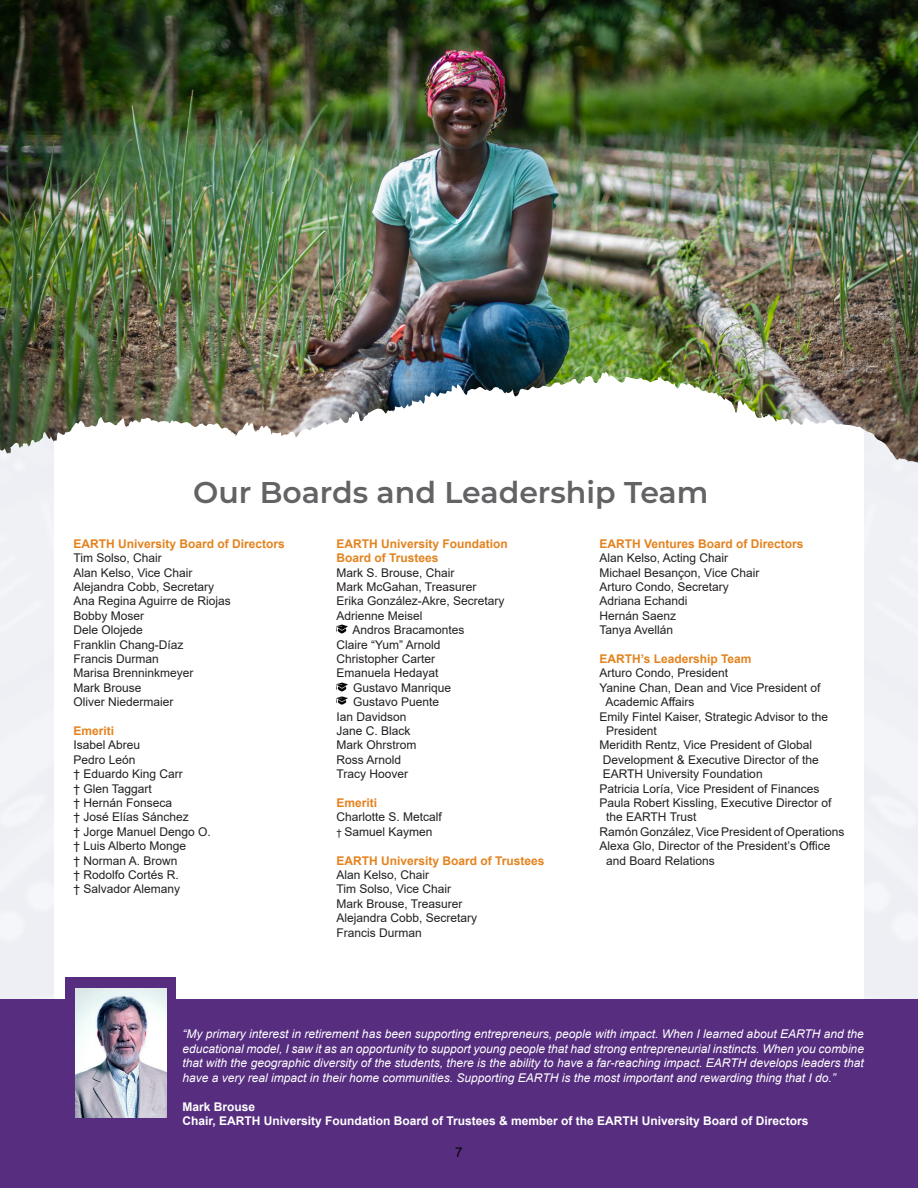
<style>
.page{position:relative;width:918px;height:1188px;background:#fff}
.page>*{position:absolute;margin:0;border:0;box-sizing:border-box;transform-origin:0 0}
.t1{font:600 30px "Montserrat";color:#636366}
.t2{font:13.5px "Arial";color:#040503}
.t3{font:12px/14.4px "Arial";color:#231f20}
.t4{font:italic 12px/14.4px "Arial";color:#fff;text-align:justify}
.t5{font:700 12px "Arial";color:#e3831f}
.t6{font:700 12px/14.4px "Arial";color:#fff}
.s1{font-size:9.75px}
</style>
<div class="page">
<div style="left:0;top:466px;width:918px;height:534px;background:#f0f1f5"></div>
<div style="left:54px;top:54px;width:810px;height:1080px;background:#fff"></div>
<div style="left:0;top:1000px;width:918px;height:188px;background:#572d80"></div>
<div style="left:66px;top:977px;width:110px;height:152px;background:#572d80"></div>
<img style="left:75px;top:988px;width:92px;height:129px">
<img style="left:0;top:0;width:918px;height:466px">
<img style="left:0;top:0;width:390px;height:456px">
<svg style="left:336px;top:624px;width:11px;height:10px"></svg>
<svg style="left:336px;top:682px;width:11px;height:23px"></svg>
<p class="t1" style="left:193px;top:471px;width:517px">Our Boards and Leadership Team</p>
<p class="t5" style="left:73px;top:535px;width:213px">EARTH University Board of Directors</p>
<p class="t3" style="left:73px;top:551px;width:90px">Tim Solso, Chair</p>
<p class="t3" style="left:73px;top:565px;width:121px">Alan Kelso, Vice Chair</p>
<p class="t3" style="left:73px;top:580px;width:142px">Alejandra Cobb, Secretary</p>
<p class="t3" style="left:73px;top:594px;width:159px">Ana Regina Aguirre de Riojas</p>
<p class="t3" style="left:73px;top:608px;width:72px">Bobby Moser</p>
<p class="t3" style="left:73px;top:623px;width:71px">Dele Olojede</p>
<p class="t3" style="left:73px;top:637px;width:112px">Franklin Chang-Díaz</p>
<p class="t3" style="left:73px;top:652px;width:87px">Francis Durman</p>
<p class="t3" style="left:73px;top:666px;width:122px">Marisa Brenninkmeyer</p>
<p class="t3" style="left:73px;top:680px;width:70px">Mark Brouse</p>
<p class="t3" style="left:73px;top:695px;width:102px">Oliver Niedermaier</p>
<p class="t5" style="left:73px;top:722px;width:42px">Emeriti</p>
<p class="t3" style="left:73px;top:738px;width:68px">Isabel Abreu</p>
<p class="t3" style="left:73px;top:752px;width:64px">Pedro León</p>
<p class="t3" style="left:73px;top:767px;width:111px">† Eduardo King Carr</p>
<p class="t3" style="left:73px;top:781px;width:80px">† Glen Taggart</p>
<p class="t3" style="left:73px;top:796px;width:100px">† Hernán Fonseca</p>
<p class="t3" style="left:73px;top:810px;width:117px">† José Elías Sánchez</p>
<p class="t3" style="left:73px;top:824px;width:139px">† Jorge Manuel Dengo O.</p>
<p class="t3" style="left:73px;top:839px;width:114px">† Luis Alberto Monge</p>
<p class="t3" style="left:73px;top:853px;width:106px">† Norman A. Brown</p>
<p class="t3" style="left:73px;top:868px;width:107px">† Rodolfo Cortés R.</p>
<p class="t3" style="left:73px;top:882px;width:108px">† Salvador Alemany</p>
<p class="t5" style="left:336px;top:535px;width:173px">EARTH University Foundation</p>
<p class="t5" style="left:336px;top:550px;width:104px">Board of Trustees</p>
<p class="t3" style="left:336px;top:565px;width:120px">Mark S. Brouse, Chair</p>
<p class="t3" style="left:336px;top:580px;width:142px">Mark McGahan, Treasurer</p>
<p class="t3" style="left:336px;top:594px;width:170px">Erika González-Akre, Secretary</p>
<p class="t3" style="left:336px;top:608px;width:88px">Adrienne Meisel</p>
<p class="t3" style="left:352px;top:623px;width:114px">Andros Bracamontes</p>
<p class="t3" style="left:336px;top:637px;width:106px">Claire “Yum” Arnold</p>
<p class="t3" style="left:336px;top:652px;width:100px">Christopher Carter</p>
<p class="t3" style="left:336px;top:666px;width:104px">Emanuela Hedayat</p>
<p class="t3" style="left:353px;top:680px;width:100px">Gustavo Manrique</p>
<p class="t3" style="left:353px;top:695px;width:88px">Gustavo Puente</p>
<p class="t3" style="left:336px;top:709px;width:72px">Ian Davidson</p>
<p class="t3" style="left:336px;top:724px;width:76px">Jane C. Black</p>
<p class="t3" style="left:336px;top:738px;width:82px">Mark Ohrstrom</p>
<p class="t3" style="left:336px;top:752px;width:66px">Ross Arnold</p>
<p class="t3" style="left:336px;top:767px;width:73px">Tracy Hoover</p>
<p class="t5" style="left:336px;top:794px;width:42px">Emeriti</p>
<p class="t3" style="left:336px;top:810px;width:107px">Charlotte S. Metcalf</p>
<p class="t3" style="left:336px;top:824px;width:98px"><span class="s1">†</span> Samuel Kaymen</p>
<p class="t5" style="left:336px;top:852px;width:210px">EARTH University Board of Trustees</p>
<p class="t3" style="left:336px;top:868px;width:94px">Alan Kelso, Chair</p>
<p class="t3" style="left:336px;top:882px;width:116px">Tim Solso, Vice Chair</p>
<p class="t3" style="left:336px;top:896px;width:128px">Mark Brouse, Treasurer</p>
<p class="t3" style="left:336px;top:911px;width:142px">Alejandra Cobb, Secretary</p>
<p class="t3" style="left:336px;top:925px;width:87px">Francis Durman</p>
<p class="t5" style="left:600px;top:535px;width:206px">EARTH Ventures Board of Directors</p>
<p class="t3" style="left:600px;top:551px;width:130px">Alan Kelso, Acting Chair</p>
<p class="t3" style="left:600px;top:565px;width:161px">Michael Besançon, Vice Chair</p>
<p class="t3" style="left:600px;top:580px;width:131px">Arturo Condo, Secretary</p>
<p class="t3" style="left:600px;top:594px;width:90px">Adriana Echandi</p>
<p class="t3" style="left:600px;top:608px;width:78px">Hernán Saenz</p>
<p class="t3" style="left:600px;top:623px;width:75px">Tanya Avellán</p>
<p class="t5" style="left:600px;top:650px;width:154px">EARTH’s Leadership Team</p>
<p class="t3" style="left:600px;top:666px;width:130px">Arturo Condo, President</p>
<p class="t3" style="left:606px;top:680px;width:217px;text-indent:-6px">Yanine Chan, Dean and Vice President of<br>Academic Affairs</p>
<p class="t3" style="left:606px;top:709px;width:224px;text-indent:-7px">Emily Fintel Kaiser, Strategic Advisor to the<br>President</p>
<p class="t3" style="left:600px;top:738px;width:221px">Meridith Rentz, Vice President of Global<br>Development &amp; Executive Director of the<br>EARTH University Foundation</p>
<p class="t3" style="left:600px;top:781px;width:221px">Patricia Loría, Vice President of Finances</p>
<p class="t3" style="left:606px;top:796px;width:227px;text-indent:-7px">Paula Robert Kissling, Executive Director of the EARTH Trust</p>
<p class="t3" style="left:600px;top:824px;width:247px">Ramón González, Vice President of Operations</p>
<p class="t3" style="left:606px;top:839px;width:226px;text-indent:-7px">Alexa Glo, Director of the President’s Office and Board Relations</p>
<p class="t4" style="left:182px;top:1027px;width:683px">“My primary interest in retirement has been supporting entrepreneurs, people with impact. When I learned about EARTH and the educational model, I saw it as an opportunity to support young people that had strong entrepreneurial instincts. When you combine that with the geographic diversity of the students, there is the ability to have a far-reaching impact. EARTH develops leaders that have a very real impact in their home communities. Supporting EARTH is the most important and rewarding thing that I do.”</p>
<p class="t6" style="left:182px;top:1100px;width:628px">Mark Brouse<br>Chair, EARTH University Foundation Board of Trustees &amp; member of the EARTH University Board of Directors</p>
<p class="t2" style="left:455px;top:1143px;width:9px">7</p>
</div>
